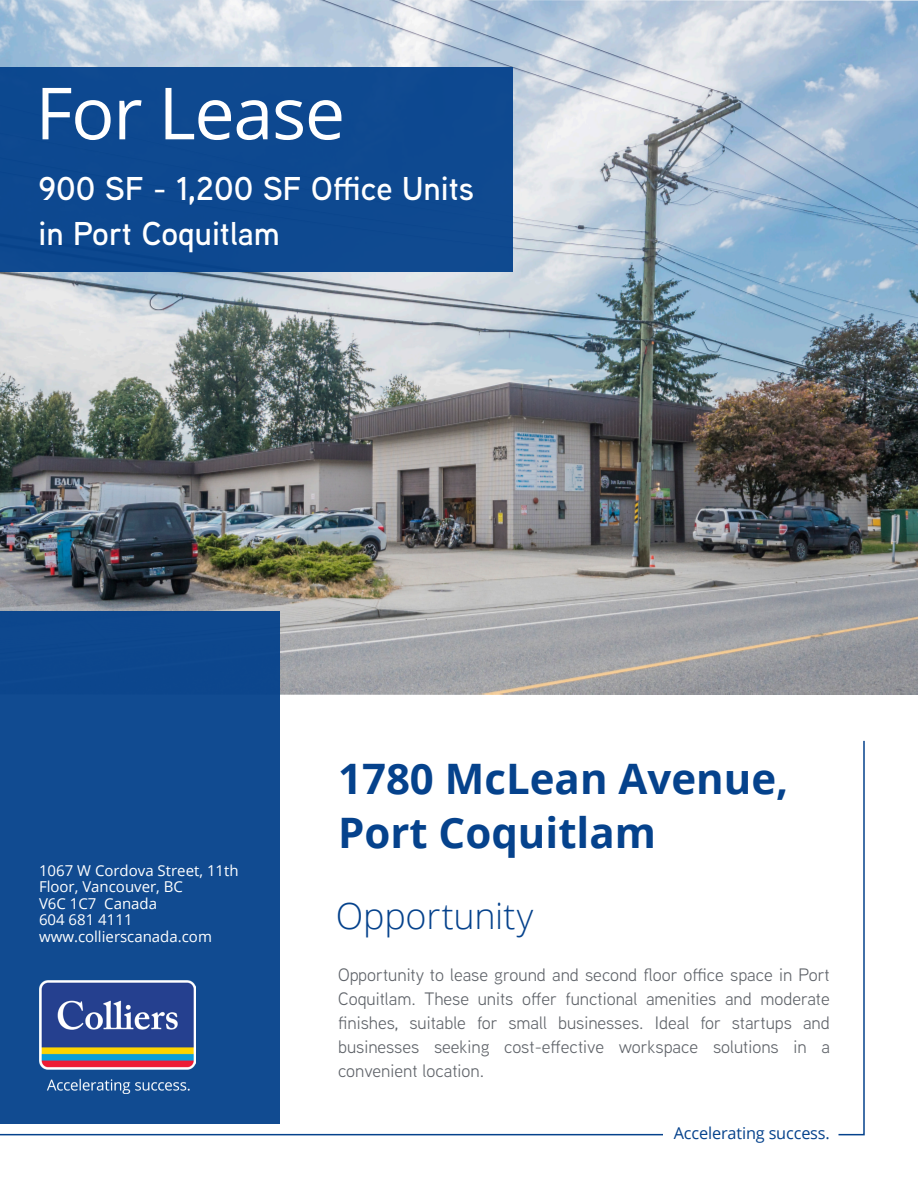
<style>
.page{position:relative;width:918px;height:1188px;background:#fff}
.page>*{position:absolute;margin:0;border:0;box-sizing:border-box;transform-origin:0 0}
.t1{font:72px "Open Sans";letter-spacing:-.02em;color:#fff}
.t2{font:700 42px/54px "Open Sans";color:#05428c}
.t3{font:300 36px "Open Sans";letter-spacing:-.005em;color:#05428c}
.Property_Headline{font:600 33px/45px "Aaux Next";color:#fff}
.grey_body{font:18px/24px "Aaux Next";color:#5f6369;text-align:justify}
.t4{font:16.35px "Open Sans";letter-spacing:-.01em;color:#05428c}
.t5{font:15px/16.5px "Open Sans";color:#fff}
</style>
<div class="page">
<img style="left:0;top:0;width:918px;height:695px">
<div style="left:0;top:611px;width:280px;height:512px;background:#114b91"></div>
<div style="left:0;top:67px;width:513px;height:204px;background:#0e4990"></div>
<svg style="left:838px;top:740px;width:27px;height:396px"></svg>
<hr style="left:0;top:1134px;width:663px;height:1px;background:#05428c">
<img style="left:39px;top:981px;width:156px;height:113px">
<p class="t1" style="left:35px;top:64px;width:311px">For Lease</p>
<p class="Property_Headline" style="left:38px;top:165px;width:437px">900 SF - 1,200 SF Office Units in Port Coquitlam</p>
<p class="t5" style="left:39px;top:862px;width:201px">1067 W Cordova Street, 11th<br>Floor, Vancouver, BC<br>V6C 1C7 Canada<br>604 681 4111 www.collierscanada.com</p>
<p class="t2" style="left:338px;top:751px;width:452px">1780 McLean Avenue,<br>Port Coquitlam</p>
<p class="t3" style="left:336px;top:891px;width:199px">Opportunity</p>
<p class="grey_body" style="left:338px;top:962px;width:493px">Opportunity to lease ground and second floor office space in Port Coquitlam. These units offer functional amenities and moderate finishes, suitable for small businesses. Ideal for startups and businesses seeking cost-effective workspace solutions in a convenient location.</p>
<p class="t4" style="left:674px;top:1122px;width:158px">Accelerating success.</p>
</div>
